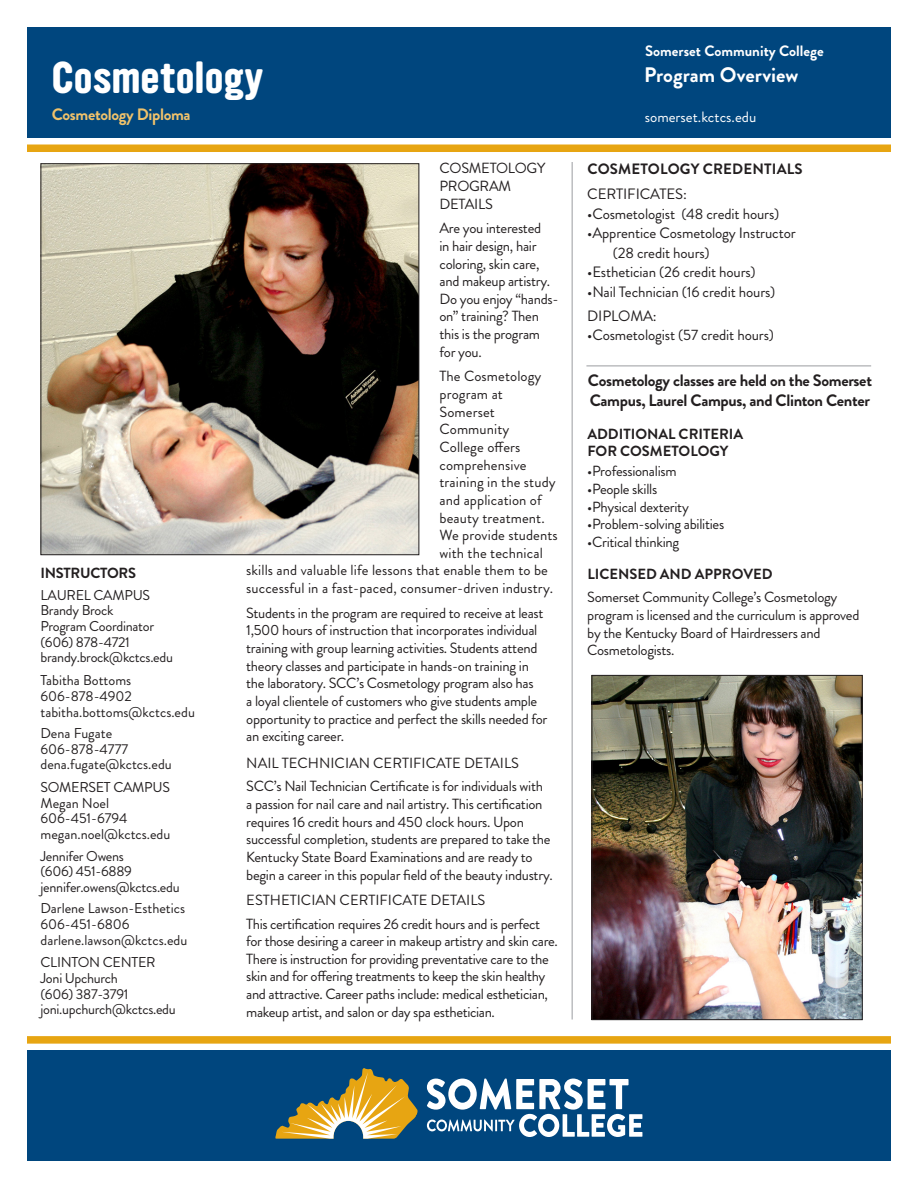
<style>
.page{position:relative;width:918px;height:1188px;background:#fff}
.page>*{position:absolute;margin:0;border:0;box-sizing:border-box;transform-origin:0 0}
.t1{font:700 39px "YWFT Ultramagnetic";color:#fff}
.t2{font:700 21px "Brandon Grotesque";color:#fff}
.t3{font:700 16.5px/19.8px "Brandon Grotesque";letter-spacing:-.02em;color:#231f20}
.t4{font:700 16.5px "Brandon Grotesque";letter-spacing:-.02em;color:#f0c26b}
.t5{font:15px/19.5px "Brandon Grotesque";letter-spacing:-.01em;color:#231f20}
.t6{font:700 15px "Brandon Grotesque";color:#fff}
.t7{font:700 15px "Brandon Grotesque";letter-spacing:.01em;color:#231f20}
.t8{font:15px "Brandon Grotesque";color:#fff}
.t9{font:14.7px/17.7px "Brandon Grotesque";letter-spacing:-.02em;color:#231f20}
.t10{font:14.7px/17.7px "Brandon Grotesque";letter-spacing:.005em;color:#231f20}
.t11{font:14.7px "Brandon Grotesque";color:#231f20}
.t12{font:700 14.7px/16.5px "Brandon Grotesque";color:#231f20}
.t13{font:700 14.7px "Brandon Grotesque";letter-spacing:-.02em;color:#231f20}
.t14{font:14.25px/15.6px "Brandon Grotesque";color:#231f20}
.t15{font:14.25px/15.6px "Brandon Grotesque";letter-spacing:-.02em;color:#231f20}
</style>
<div class="page">
<hr style="left:586px;top:365px;width:285px;height:2px;background:#bcbdc0">
<hr style="left:571px;top:162px;width:2px;height:858px;background:#bcbdc0">
<div style="left:27px;top:1036px;width:864px;height:8px;background:#e7a512"></div>
<div style="left:27px;top:145px;width:864px;height:7px;background:#e7a512"></div>
<div style="left:27px;top:27px;width:864px;height:110px;background:#00467e"></div>
<img style="left:43px;top:165px;width:374px;height:388px">
<div style="left:41px;top:163px;width:378px;height:392px;border:1px solid #231f20"></div>
<img style="left:594px;top:677px;width:267px;height:341px">
<div style="left:592px;top:675px;width:271px;height:345px;border:1px solid #231f20"></div>
<div style="left:27px;top:1051px;width:864px;height:110px;background:#00467e"></div>
<svg style="left:275px;top:1068px;width:143px;height:71px"></svg>
<svg style="left:427px;top:1079px;width:215px;height:58px"></svg>
<p class="t6" style="left:645px;top:40px;width:180px">Somerset Community College</p>
<p class="t1" style="left:52px;top:49px;width:213px">Cosmetology</p>
<p class="t2" style="left:644px;top:60px;width:156px">Program Overview</p>
<p class="t4" style="left:52px;top:103px;width:140px">Cosmetology Diploma</p>
<h5 class="t13" style="left:40px;top:563px;width:97px">INSTRUCTORS</h5>
<p class="t15" style="left:40px;top:587px;width:134px">LAUREL CAMPUS<br>Brandy Brock<br>Program Coordinator (606) 878-4721 brandy.brock@kctcs.edu</p>
<p class="t14" style="left:40px;top:673px;width:156px">Tabitha Bottoms<br>606-878-4902 tabitha.bottoms@kctcs.edu</p>
<p class="t14" style="left:40px;top:726px;width:133px">Dena Fugate<br>606-878-4777 dena.fugate@kctcs.edu</p>
<p class="t14" style="left:40px;top:780px;width:131px">SOMERSET CAMPUS<br>Megan Noel<br>606-451-6794 megan.noel@kctcs.edu</p>
<p class="t15" style="left:40px;top:848px;width:141px">Jennifer Owens<br>(606) 451-6889 jennifer.owens@kctcs.edu</p>
<p class="t14" style="left:40px;top:901px;width:148px">Darlene Lawson-Esthetics<br>606-451-6806 darlene.lawson@kctcs.edu</p>
<p class="t15" style="left:40px;top:955px;width:137px">CLINTON CENTER<br>Joni Upchurch<br>(606) 387-3791 joni.upchurch@kctcs.edu</p>
<p class="t9" style="left:440px;top:160px;width:107px">COSMETOLOGY<br>PROGRAM<br>DETAILS</p>
<p class="t9" style="left:440px;top:220px;width:121px">Are you interested<br>in hair design, hair coloring, skin care, and makeup artistry.<br>Do you enjoy “hands&shy;on” training? Then this is the program for you.</p>
<p class="t10" style="left:440px;top:368px;width:120px">The Cosmetology program at<br>Somerset<br>Community<br>College ofers comprehensive training in the study and application of beauty treatment.<br>We provide students with the technical</p>
<p class="t10" style="left:246px;top:562px;width:308px">skills and valuable life lessons that enable them to be successful in a fast-paced, consumer-driven industry.</p>
<p class="t9" style="left:246px;top:604px;width:303px">Students in the program are required to receive at least 1,500 hours of instruction that incorporates individual training with group learning activities. Students attend theory classes and participate in hands-on training in the laboratory. SCC’s Cosmetology program also has<br>a loyal clientele of customers who give students ample opportunity to practice and perfect the skills needed for an exciting career.</p>
<p class="t11" style="left:246px;top:753px;width:274px">NAIL TECHNICIAN CERTIFICATE DETAILS</p>
<p class="t9" style="left:246px;top:778px;width:308px">SCC’s Nail Technician Certifcate is for individuals with a passion for nail care and nail artistry. This certifcation requires 16 credit hours and 450 clock hours. Upon successful completion, students are prepared to take the Kentucky State Board Examinations and are ready to begin a career in this popular feld of the beauty industry.</p>
<p class="t11" style="left:246px;top:890px;width:241px">ESTHETICIAN CERTIFICATE DETAILS</p>
<p class="t9" style="left:246px;top:915px;width:313px">This certifcation requires 26 credit hours and is perfect for those desiring a career in makeup artistry and skin care.<br>There is instruction for providing preventative care to the skin and for ofering treatments to keep the skin healthy and attractive. Career paths include: medical esthetician, makeup artist, and salon or day spa esthetician.</p>
<p class="t8" style="left:645px;top:106px;width:113px">somerset.kctcs.edu</p>
<h5 class="t7" style="left:587px;top:158px;width:217px">COSMETOLOGY CREDENTIALS</h5>
<p class="t5" style="left:587px;top:184px;width:101px">CERTIFICATES:</p>
<p class="t5" style="left:587px;top:204px;width:194px">•Cosmetologist (48 credit hours)</p>
<p class="t5" style="left:613px;top:223px;width:185px;text-indent:-26px">•Apprentice Cosmetology Instructor (28 credit hours)</p>
<p class="t5" style="left:587px;top:262px;width:170px">•Esthetician (26 credit hours)</p>
<p class="t5" style="left:587px;top:280px;width:190px;line-height:24px">•Nail Technician (16 credit hours)<br>DIPLOMA:</p>
<p class="t5" style="left:587px;top:325px;width:188px">•Cosmetologist (57 credit hours)</p>
<h4 class="t3" style="left:588px;top:371px;width:286px">Cosmetology classes are held on the Somerset<br>Campus, Laurel Campus, and Clinton Center</h4>
<h5 class="t12" style="left:587px;top:426px;width:157px">ADDITIONAL CRITERIA<br>FOR COSMETOLOGY</h5>
<p class="t9" style="left:587px;top:463px;width:91px">•Professionalism</p>
<p class="t9" style="left:587px;top:480px;width:71px">•People skills</p>
<p class="t9" style="left:587px;top:498px;width:103px">•Physical dexterity</p>
<p class="t9" style="left:587px;top:516px;width:139px">•Problem-solving abilities</p>
<p class="t9" style="left:587px;top:533px;width:94px">•Critical thinking</p>
<h5 class="t12" style="left:587px;top:566px;width:187px">LICENSED AND APPROVED</h5>
<p class="t9" style="left:587px;top:589px;width:274px">Somerset Community College’s Cosmetology program is licensed and the curriculum is approved by the Kentucky Board of Hairdressers and Cosmetologists.</p>
</div>
